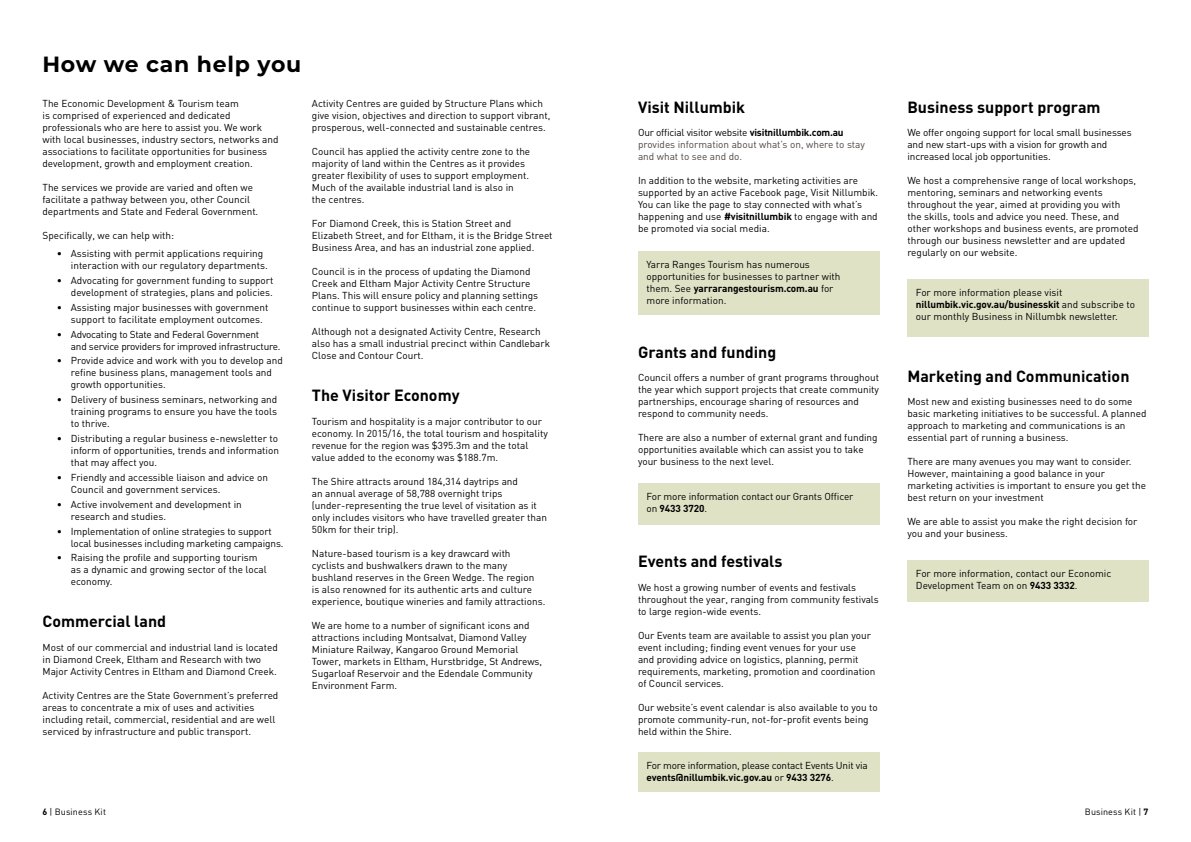
<style>
.page{position:relative;width:1191px;height:842px;background:#fff}
.page>*{position:absolute;margin:0;border:0;box-sizing:border-box;transform-origin:0 0}
.t1{font:700 22px "Montserrat";letter-spacing:.03em;color:#000}
.t2{font:700 16px "DIN";color:#000}
.t3{font:10px/12px "DIN";color:#000}
.t4{font:10px/12px "DIN";letter-spacing:-.02em;color:#000}
.t5{font:10px/12px "DIN";color:#4e4540}
.t6{font:9px "DIN";letter-spacing:.015em;color:#000}
.s1{color:#000}
.s2{font-weight:700;color:#000}
.s3{font-weight:700}
</style>
<div class="page">
<div style="left:638px;top:251px;width:241px;height:64px;background:#e0e2c6"></div>
<div style="left:638px;top:483px;width:241px;height:42px;background:#e0e2c6"></div>
<div style="left:638px;top:752px;width:241px;height:40px;background:#e0e2c6"></div>
<div style="left:907px;top:279px;width:241px;height:58px;background:#e0e2c6"></div>
<div style="left:907px;top:560px;width:241px;height:42px;background:#e0e2c6"></div>
<h1 class="t1" style="left:43px;top:49px;width:260px">How we can help you</h1>
<p class="t3" style="left:43px;top:98px;width:237px">The Economic Development &amp; Tourism team<br>is comprised of experienced and dedicated professionals who are here to assist you. We work with local businesses, industry sectors, networks and associations to facilitate opportunities for business development, growth and employment creation.</p>
<p class="t3" style="left:43px;top:182px;width:217px">The services we provide are varied and often we facilitate a pathway between you, other Council departments and State and Federal Government.</p>
<p class="t3" style="left:43px;top:230px;width:133px">Specifically, we can help with:</p>
<p class="t3" style="left:71px;top:247px;width:198px;text-indent:-14px">• Assisting with permit applications requiring interaction with our regulatory departments.</p>
<p class="t3" style="left:57px;top:274px;width:218px;text-align:right">• Advocating for government funding to support development of strategies, plans and policies.</p>
<p class="t3" style="left:71px;top:301px;width:199px;text-indent:-14px">• Assisting major businesses with government support to facilitate employment outcomes.</p>
<p class="t4" style="left:71px;top:328px;width:211px;text-indent:-14px">• Advocating to State and Federal Government<br>and service providers for improved infrastructure.</p>
<p class="t3" style="left:71px;top:355px;width:213px;text-indent:-14px">• Provide advice and work with you to develop and refine business plans, management tools and growth opportunities.</p>
<p class="t3" style="left:71px;top:393px;width:208px;text-align:justify;text-indent:-14px">• Delivery of business seminars, networking and training programs to ensure you have the tools to thrive.</p>
<p class="t3" style="left:71px;top:432px;width:210px;text-align:justify;text-indent:-14px">• Distributing a regular business e-newsletter to inform of opportunities, trends and information that may affect you.</p>
<p class="t3" style="left:71px;top:471px;width:199px;text-indent:-14px">• Friendly and accessible liaison and advice on<br>Council and government services.</p>
<p class="t3" style="left:71px;top:498px;width:172px;text-indent:-14px">• Active involvement and development in research and studies.</p>
<p class="t3" style="left:71px;top:525px;width:214px;text-indent:-14px">• Implementation of online strategies to support local businesses including marketing campaigns.</p>
<p class="t3" style="left:71px;top:552px;width:197px;text-indent:-14px">• Raising the profile and supporting tourism as a dynamic and growing sector of the local economy.</p>
<h2 class="t2" style="left:43px;top:611px;width:125px">Commercial land</h2>
<p class="t3" style="left:43px;top:641px;width:237px">Most of our commercial and industrial land is located in Diamond Creek, Eltham and Research with two<br>Major Activity Centres in Eltham and Diamond Creek.</p>
<p class="t3" style="left:43px;top:689px;width:237px">Activity Centres are the State Government’s preferred areas to concentrate a mix of uses and activities including retail, commercial, residential and are well serviced by infrastructure and public transport.</p>
<p class="t3" style="left:312px;top:98px;width:240px">Activity Centres are guided by Structure Plans which give vision, objectives and direction to support vibrant, prosperous, well-connected and sustainable centres.</p>
<p class="t3" style="left:312px;top:146px;width:220px">Council has applied the activity centre zone to the majority of land within the Centres as it provides greater flexibility of uses to support employment.<br>Much of the available industrial land is also in the centres.</p>
<p class="t3" style="left:312px;top:218px;width:242px">For Diamond Creek, this is Station Street and<br>Elizabeth Street, and for Eltham, it is the Bridge Street<br>Business Area, and has an industrial zone applied.</p>
<p class="t3" style="left:312px;top:266px;width:228px">Council is in the process of updating the Diamond Creek and Eltham Major Activity Centre Structure Plans. This will ensure policy and planning settings continue to support businesses within each centre.</p>
<p class="t3" style="left:312px;top:326px;width:240px">Although not a designated Activity Centre, Research also has a small industrial precinct within Candlebark<br>Close and Contour Court.</p>
<h2 class="t2" style="left:312px;top:385px;width:149px">The Visitor Economy</h2>
<p class="t3" style="left:312px;top:415px;width:237px">Tourism and hospitality is a major contributor to our economy. In 2015/16, the total tourism and hospitality revenue for the region was $395.3m and the total value added to the economy was $188.7m.</p>
<p class="t3" style="left:312px;top:475px;width:236px">The Shire attracts around 184,314 daytrips and<br>an annual average of 58,788 overnight trips (under-representing the true level of visitation as it only includes visitors who have travelled greater than 50km for their trip).</p>
<p class="t3" style="left:312px;top:547px;width:235px">Nature-based tourism is a key drawcard with cyclists and bushwalkers drawn to the many bushland reserves in the Green Wedge. The region<br>is also renowned for its authentic arts and culture experience, boutique wineries and family attractions.</p>
<p class="t3" style="left:312px;top:619px;width:232px">We are home to a number of significant icons and attractions including Montsalvat, Diamond Valley Miniature Railway, Kangaroo Ground Memorial Tower, markets in Eltham, Hurstbridge, St Andrews, Sugarloaf Reservoir and the Edendale Community Environment Farm.</p>
<h2 class="t2" style="left:638px;top:96px;width:109px">Visit Nillumbik</h2>
<p class="t5" style="left:638px;top:126px;width:228px"><span class="s1">Our official visitor website</span> <span class="s2">visitnillumbik.com.au </span>provides information about what’s on, where to stay and what to see and do.</p>
<p class="t3" style="left:638px;top:174px;width:242px">In addition to the website, marketing activities are supported by an active Facebook page, Visit Nillumbik.<br>You can like the page to stay connected with what’s happening and use <span class="s3">#visitnillumbik</span> to engage with and be promoted via social media.</p>
<p class="t3" style="left:646px;top:258px;width:195px">Yarra Ranges Tourism has numerous opportunities for businesses to partner with them. See <span class="s3">yarrarangestourism.com.au</span> for more information.</p>
<h2 class="t2" style="left:638px;top:342px;width:140px">Grants and funding</h2>
<p class="t3" style="left:638px;top:371px;width:242px">Council offers a number of grant programs throughout the year which support projects that create community partnerships, encourage sharing of resources and respond to community needs.</p>
<p class="t3" style="left:638px;top:431px;width:241px">There are also a number of external grant and funding opportunities available which can assist you to take your business to the next level.</p>
<p class="t3" style="left:646px;top:490px;width:208px">For more information contact our Grants Officer on <span class="s3">9433 3720</span>.</p>
<h2 class="t2" style="left:638px;top:551px;width:146px">Events and festivals</h2>
<p class="t3" style="left:638px;top:581px;width:242px">We host a growing number of events and festivals throughout the year, ranging from community festivals to large region-wide events.</p>
<p class="t3" style="left:638px;top:629px;width:239px">Our Events team are available to assist you plan your event including; finding event venues for your use<br>and providing advice on logistics, planning, permit requirements, marketing, promotion and coordination of Council services.</p>
<p class="t3" style="left:638px;top:701px;width:241px">Our website’s event calendar is also available to you to promote community-run, not-for-profit events being held within the Shire.</p>
<p class="t4" style="left:646px;top:759px;width:222px">For more information, please contact Events Unit via <span class="s3">events@nillumbik.vic.gov.au</span> or <span class="s3">9433 3276</span>.</p>
<h2 class="t2" style="left:907px;top:96px;width:195px">Business support program</h2>
<p class="t3" style="left:907px;top:126px;width:226px">We offer ongoing support for local small businesses and new start-ups with a vision for growth and increased local job opportunities.</p>
<p class="t3" style="left:907px;top:174px;width:233px">We host a comprehensive range of local workshops, mentoring, seminars and networking events throughout the year, aimed at providing you with<br>the skills, tools and advice you need. These, and other workshops and business events, are promoted through our business newsletter and are updated regularly on our website.</p>
<p class="t3" style="left:916px;top:286px;width:221px">For more information please visit <span class="s3">nillumbik.vic.gov.au/businesskit</span> and subscribe to our monthly Business in Nillumbk newsletter.</p>
<h2 class="t2" style="left:907px;top:366px;width:224px">Marketing and Communication</h2>
<p class="t3" style="left:907px;top:395px;width:241px">Most new and existing businesses need to do some basic marketing initiatives to be successful. A planned approach to marketing and communications is an essential part of running a business.</p>
<p class="t3" style="left:907px;top:455px;width:240px">There are many avenues you may want to consider.<br>However, maintaining a good balance in your marketing activities is important to ensure you get the best return on your investment</p>
<p class="t3" style="left:907px;top:515px;width:231px">We are able to assist you make the right decision for you and your business.</p>
<p class="t3" style="left:916px;top:567px;width:197px">For more information, contact our Economic<br>Development Team on on <span class="s3">9433 3332</span>.</p>
<p class="t6" style="left:43px;top:806px;width:65px"><span class="s3">6</span> | Business Kit</p>
<p class="t6" style="left:1085px;top:806px;width:65px">Business Kit | <span class="s3">7</span></p>
</div>
